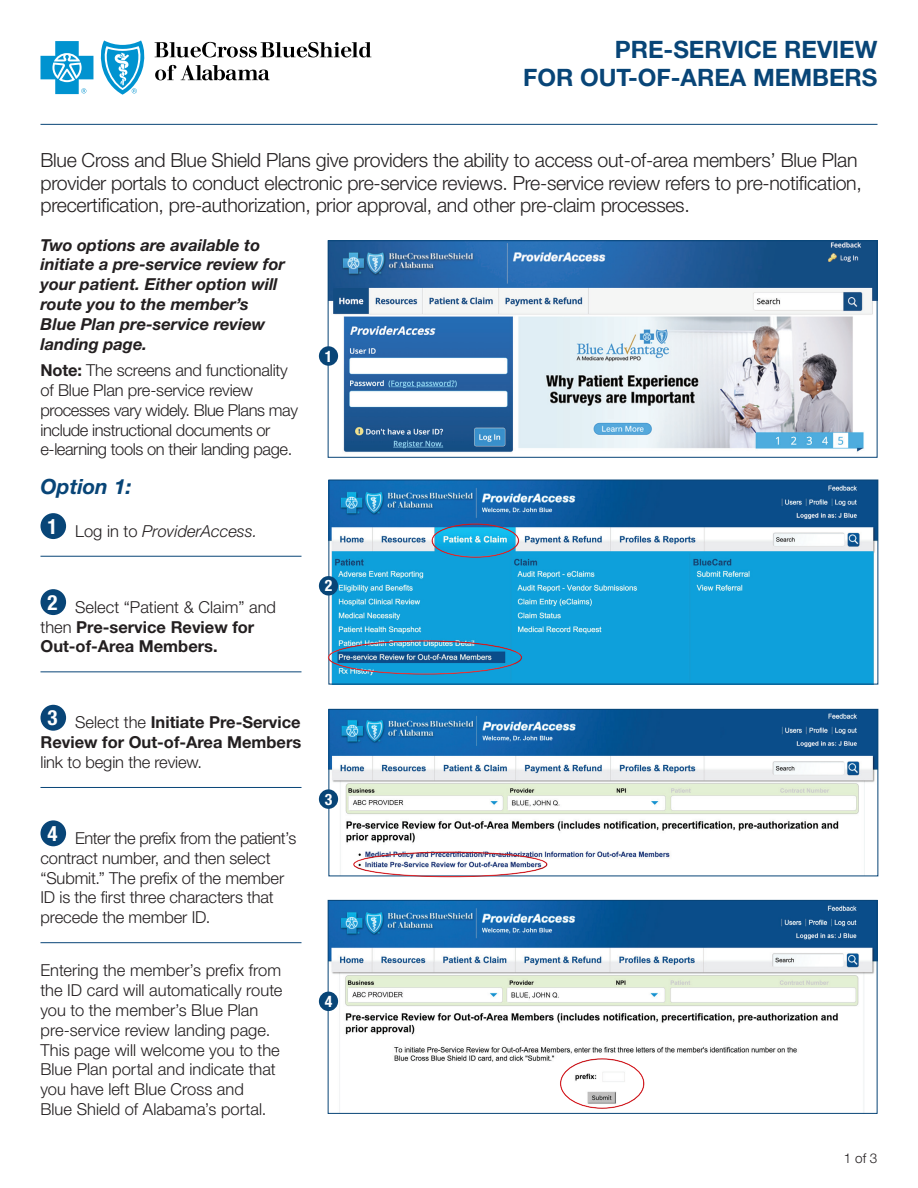
<style>
.page{position:relative;width:918px;height:1188px;background:#fff}
.page>*{position:absolute;margin:0;border:0;box-sizing:border-box;transform-origin:0 0}
.t1{font:700 24px "Helvetica Neue LT Std";color:#084577}
._2010_PF_Body_Copy{font:italic 700 21px "Helvetica Neue LT Std";color:#084577}
.t2{font:700 condensed 21px "Helvetica Neue LT Std";color:#fff}
._2010_PF_Body_Copy-2{font:300 19.5px/22.5px "Helvetica Neue LT Std";letter-spacing:-.015em;color:#231f20}
._2010_PF_Body_Copy-3{font:300 16.5px/19.8px "Helvetica Neue LT Std";letter-spacing:-.01em;color:#231f20}
._2010_PF_Body_Copy-4{font:italic 700 16.5px/19.8px "Helvetica Neue LT Std";color:#231f20}
._2010_PF_Body_Copy-5{font:700 16.5px/19.8px "Helvetica Neue LT Std";color:#231f20;text-align:justify}
._2010_PF_Body_Copy-6{font:italic 300 16.5px "Helvetica Neue LT Std";color:#231f20}
.t3{font:700 condensed 15.75px "Helvetica Neue LT Std";color:#fff}
.t4{font:300 13.5px "Helvetica Neue LT Std";color:#231f20}
.s1{font-weight:700}
.s2{font-style:normal}
.s3{font-weight:300}
</style>
<div class="page">
<img style="left:330px;top:902px;width:546px;height:210px">
<div style="left:328px;top:900px;width:550px;height:214px;border:1px solid #084577"></div>
<div style="left:549px;top:1070px;width:24px;height:13px;background:#fff"></div>
<div style="left:41px;top:513px;width:25px;height:26px;background:#084577;border-radius:50%"></div>
<hr style="left:40px;top:556px;width:262px;height:1px;background:#084577">
<div style="left:41px;top:589px;width:25px;height:26px;background:#084577;border-radius:50%"></div>
<hr style="left:40px;top:671px;width:262px;height:1px;background:#084577">
<div style="left:41px;top:705px;width:25px;height:26px;background:#084577;border-radius:50%"></div>
<hr style="left:40px;top:787px;width:262px;height:1px;background:#084577">
<div style="left:41px;top:820px;width:25px;height:26px;background:#084577;border-radius:50%"></div>
<hr style="left:40px;top:942px;width:262px;height:1px;background:#084577">
<hr style="left:40px;top:124px;width:838px;height:1px;background:#084577">
<svg style="left:155px;top:65px;width:115px;height:15px"></svg>
<svg style="left:155px;top:42px;width:216px;height:16px"></svg>
<svg style="left:41px;top:41px;width:52px;height:53px"></svg>
<svg style="left:100px;top:40px;width:45px;height:55px"></svg>
<img style="left:330px;top:711px;width:546px;height:163px">
<div style="left:328px;top:709px;width:550px;height:167px;border:1px solid #084577"></div>
<img style="left:330px;top:482px;width:546px;height:200px">
<div style="left:328px;top:480px;width:550px;height:204px;border:1px solid #084577"></div>
<div style="left:319px;top:576px;width:19px;height:20px;background:#084577;border-radius:50%"></div>
<img style="left:330px;top:242px;width:546px;height:211px">
<div style="left:328px;top:240px;width:550px;height:218px;border:1px solid #084577"></div>
<div style="left:319px;top:789px;width:19px;height:20px;background:#084577;border-radius:50%"></div>
<div style="left:319px;top:992px;width:19px;height:19px;background:#084577;border-radius:50%"></div>
<div style="left:326px;top:640px;width:197px;height:34px;background:#fff;opacity:.75"></div>
<div style="left:326px;top:641px;width:197px;height:36px;background:#231f20;opacity:.75"></div>
<div style="left:319px;top:346px;width:19px;height:20px;background:#084577;border-radius:50%"></div>
<div style="left:430px;top:523px;width:90px;height:34px;background:#fff;opacity:.75"></div>
<div style="left:430px;top:524px;width:90px;height:36px;background:#231f20;opacity:.75"></div>
<div style="left:353px;top:850px;width:195px;height:26px;background:#fff;opacity:.75"></div>
<div style="left:353px;top:852px;width:195px;height:28px;background:#231f20;opacity:.75"></div>
<div style="left:559px;top:1058px;width:87px;height:50px;background:#fff;opacity:.75"></div>
<div style="left:559px;top:1059px;width:87px;height:53px;background:#231f20;opacity:.75"></div>
<p class="t1" style="left:615px;top:34px;width:264px">PRE-SERVICE REVIEW</p>
<p class="t1" style="left:523px;top:63px;width:356px">FOR OUT-OF-AREA MEMBERS</p>
<p class="_2010_PF_Body_Copy-2" style="left:40px;top:148px;width:823px">Blue Cross and Blue Shield Plans give providers the ability to access out-of-area members’ Blue Plan provider portals to conduct electronic pre-service reviews. Pre-service review refers to pre-notification, precertification, pre-authorization, prior approval, and other pre-claim processes.</p>
<p class="_2010_PF_Body_Copy-4" style="left:40px;top:234px;width:246px">Two options are available to initiate a pre-service review for your patient. Either option will route you to the member’s</p>
<p class="_2010_PF_Body_Copy-4" style="left:40px;top:314px;width:226px">Blue Plan pre-service review landing page.</p>
<p class="_2010_PF_Body_Copy-3" style="left:40px;top:360px;width:259px"><span class="s1">Note:</span> The screens and functionality of Blue Plan pre-service review processes vary widely. Blue Plans may include instructional documents or e-learning tools on their landing page.</p>
<p class="_2010_PF_Body_Copy" style="left:40px;top:474px;width:93px">Option 1:</p>
<p class="t2" style="left:47px;top:513px;width:12px">1</p>
<p class="_2010_PF_Body_Copy-6" style="left:75px;top:521px;width:184px"><span class="s2">Log in to</span> ProviderAccess.</p>
<p class="t3" style="left:325px;top:346px;width:9px">1</p>
<p class="t2" style="left:47px;top:589px;width:12px">2</p>
<p class="_2010_PF_Body_Copy-3" style="left:75px;top:597px;width:202px">Select “Patient &amp; Claim” and</p>
<p class="_2010_PF_Body_Copy-5" style="left:40px;top:616px;width:215px"><span class="s3">then</span> Pre-service Review for</p>
<p class="_2010_PF_Body_Copy-5" style="left:40px;top:636px;width:179px">Out-of-Area Members.</p>
<p class="t2" style="left:47px;top:705px;width:12px">3</p>
<p class="_2010_PF_Body_Copy-5" style="left:40px;top:712px;width:262px;text-indent:35px"><span class="s3">Select the</span> Initiate Pre-Service Review for Out-of-Area Members <span class="s3">link to begin the review.</span></p>
<p class="t2" style="left:47px;top:821px;width:12px">4</p>
<p class="_2010_PF_Body_Copy-3" style="left:40px;top:828px;width:257px;text-indent:35px">Enter the prefix from the patient’s contract number, and then select “Submit.” The prefix of the member<br>ID is the first three characters that precede the member ID.</p>
<p class="_2010_PF_Body_Copy-3" style="left:40px;top:960px;width:244px;text-align:justify">Entering the member’s prefix from the ID card will automatically route you to the member’s Blue Plan</p>
<p class="_2010_PF_Body_Copy-3" style="left:40px;top:1020px;width:241px">pre-service review landing page.<br>This page will welcome you to the<br>Blue Plan portal and indicate that you have left Blue Cross and</p>
<p class="_2010_PF_Body_Copy-3" style="left:40px;top:1099px;width:227px">Blue Shield of Alabama’s portal.</p>
<p class="t3" style="left:325px;top:576px;width:9px">2</p>
<p class="t3" style="left:325px;top:790px;width:9px">3</p>
<p class="t3" style="left:325px;top:992px;width:9px">4</p>
<p class="t4" style="left:844px;top:1150px;width:35px">1 of 3</p>
</div>
